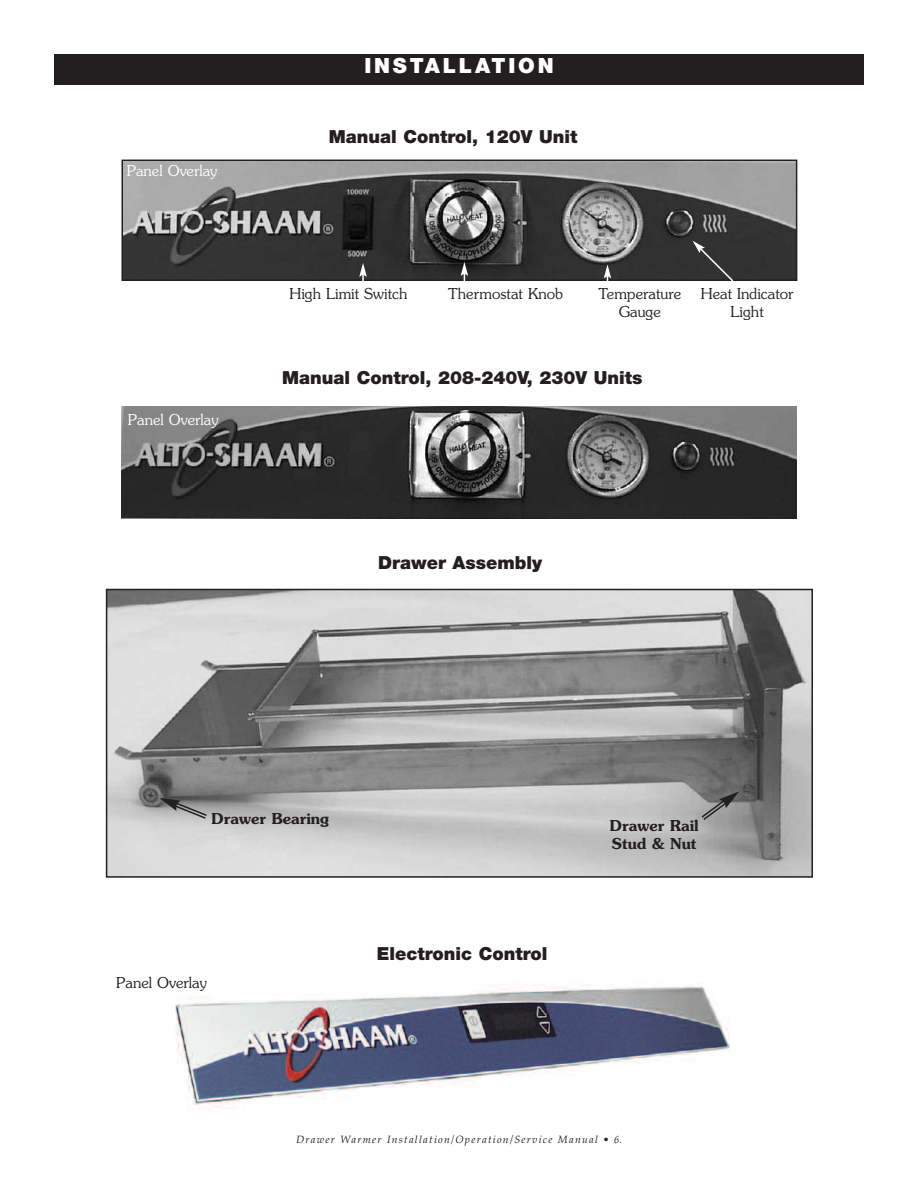
<style>
.page{position:relative;width:918px;height:1188px;background:#fff}
.page>*{position:absolute;margin:0;border:0;box-sizing:border-box;transform-origin:0 0}
.t1{font:900 21px "Helvetica Neue";letter-spacing:.135em;color:#fff}
.t2{font:900 18px "Helvetica Neue";color:#231f20}
.t3{font:300 15px/18px "Souvenir";color:#231f20;text-align:center}
.t4{font:600 15px/18px "Souvenir";color:#231f20}
.t5{font:300 15px "Souvenir";color:#fff}
.t6{font:italic 10.5px "Palatino";letter-spacing:.12em;color:#231f20}
</style>
<div class="page">
<div style="left:54px;top:54px;width:810px;height:31px;background:#231f20"></div>
<img style="left:125px;top:163px;width:669px;height:115px">
<div style="left:122px;top:160px;width:675px;height:121px;border:2px solid #231f20"></div>
<img style="left:122px;top:407px;width:675px;height:111px">
<img style="left:109px;top:592px;width:701px;height:283px">
<div style="left:106px;top:589px;width:707px;height:289px;border:2px solid #231f20"></div>
<svg style="left:359px;top:263px;width:8px;height:18px"></svg>
<svg style="left:159px;top:798px;width:49px;height:22px"></svg>
<svg style="left:700px;top:791px;width:39px;height:31px"></svg>
<svg style="left:604px;top:264px;width:7px;height:17px"></svg>
<svg style="left:461px;top:262px;width:7px;height:19px"></svg>
<svg style="left:693px;top:241px;width:42px;height:40px;background:#3e3e3e"></svg>
<img style="left:175px;top:984px;width:555px;height:125px">
<p class="t1" style="left:364px;top:58px;width:191px">INSTALLATION</p>
<p class="t5" style="left:127px;top:164px;width:92px">Panel Overlay</p>
<p class="t5" style="left:128px;top:413px;width:92px">Panel Overlay</p>
<p class="t2" style="left:329px;top:130px;width:250px">Manual Control, 120V Unit</p>
<p class="t3" style="left:289px;top:285px;width:120px">High Limit Switch</p>
<p class="t3" style="left:701px;top:286px;width:94px">Heat Indicator<br>Light</p>
<p class="t3" style="left:448px;top:285px;width:116px">Thermostat Knob</p>
<p class="t3" style="left:598px;top:286px;width:84px">Temperature<br>Gauge</p>
<p class="t2" style="left:282px;top:371px;width:362px">Manual Control, 208-240V, 230V Units</p>
<p class="t2" style="left:378px;top:556px;width:166px">Drawer Assembly</p>
<p class="t4" style="left:212px;top:811px;width:119px">Drawer Bearing</p>
<p class="t4" style="left:610px;top:818px;width:90px">Drawer Rail<br>Stud &amp; Nut</p>
<p class="t3" style="left:116px;top:975px;width:92px">Panel Overlay</p>
<p class="t2" style="left:377px;top:947px;width:172px">Electronic Control</p>
<p class="t6" style="left:296px;top:1133px;width:327px">Drawer Warmer Installation/Operation/Service Manual • 6.</p>
</div>
